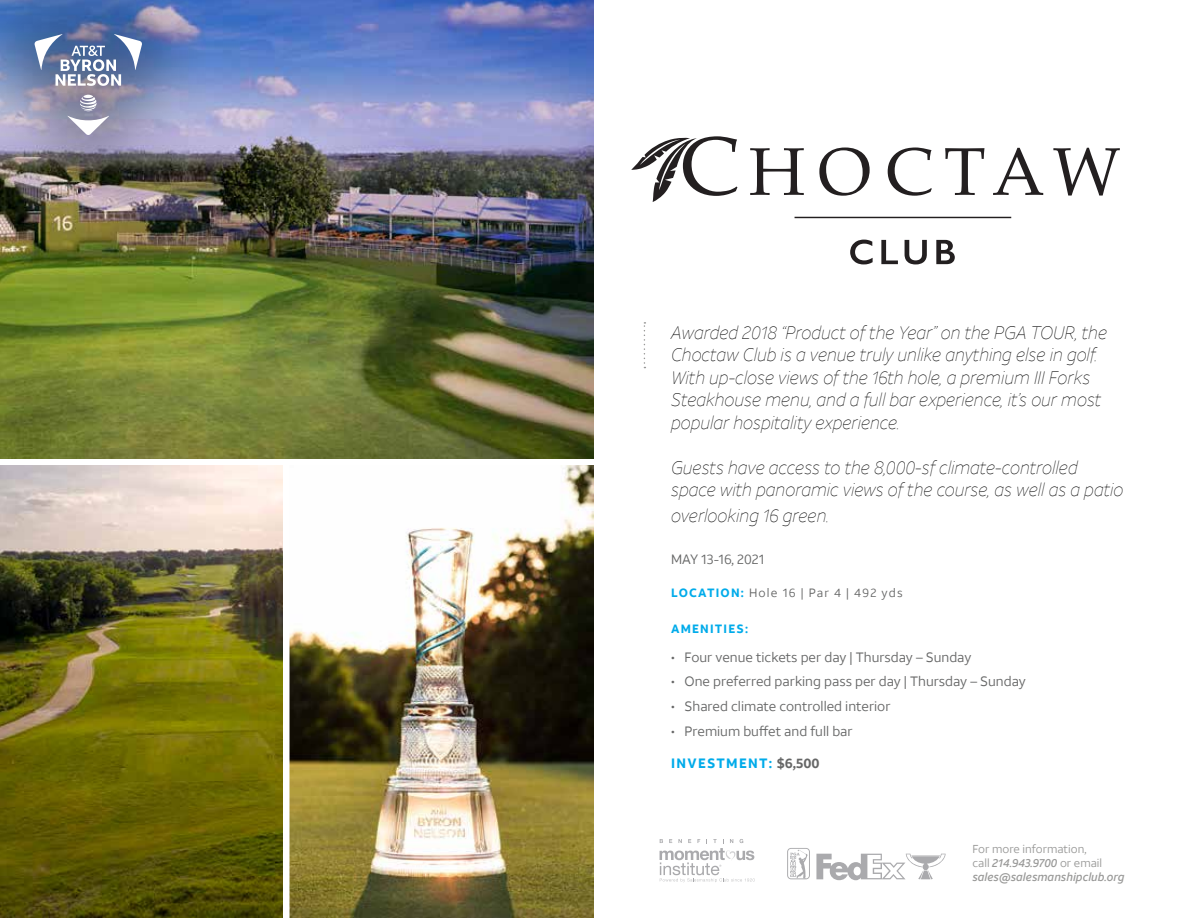
<style>
.page{position:relative;width:1188px;height:918px;background:#fff}
.page>*{position:absolute;margin:0;border:0;box-sizing:border-box;transform-origin:0 0}
.t1{font:italic 100 18px/22.5px "ATT Aleck Sans";color:#000}
.t2{font:13.5px "ATT Aleck Sans";color:#666767}
.t3{font:700 13.5px "ATT Aleck Sans";letter-spacing:.1em;color:#00abea}
.t4{font:12px "ATT Aleck Sans";letter-spacing:.1em;color:#666767}
.t5{font:700 12px "ATT Aleck Sans";letter-spacing:.1em;color:#00abea}
.t6{font:italic 500 11.4px/13.8px "ATT Aleck Sans";color:#999998}
.s1{font-weight:700;color:#00abea}
.s2{color:#666767}
.s3{font-weight:400;font-style:normal}
</style>
<div class="page">
<img style="left:0;top:465px;width:283px;height:453px">
<svg style="left:644px;top:322px;width:1px;height:46px"></svg>
<img style="left:0;top:0;width:594px;height:459px">
<svg style="left:660px;top:839px;width:95px;height:43px"></svg>
<svg style="left:787px;top:848px;width:23px;height:31px"></svg>
<svg style="left:816px;top:854px;width:130px;height:26px"></svg>
<div style="left:0;top:0;width:216px;height:209px;background:#000;opacity:.28"></div>
<svg style="left:34px;top:34px;width:108px;height:101px;background:#9096b3"></svg>
<svg style="left:750px;top:148px;width:54px;height:47px"></svg>
<svg style="left:819px;top:148px;width:51px;height:48px"></svg>
<svg style="left:888px;top:148px;width:44px;height:48px"></svg>
<svg style="left:945px;top:148px;width:39px;height:47px"></svg>
<svg style="left:993px;top:148px;width:50px;height:47px"></svg>
<svg style="left:1053px;top:148px;width:67px;height:48px"></svg>
<svg style="left:632px;top:136px;width:105px;height:66px"></svg>
<svg style="left:850px;top:240px;width:23px;height:24px"></svg>
<svg style="left:881px;top:240px;width:17px;height:24px"></svg>
<svg style="left:905px;top:240px;width:22px;height:24px"></svg>
<svg style="left:936px;top:240px;width:19px;height:24px"></svg>
<hr style="left:795px;top:217px;width:216px;height:1px;background:#231f20">
<img style="left:290px;top:465px;width:304px;height:453px">
<p class="t1" style="left:671px;top:321px;width:438px">Awarded 2018 “Product of the Year” on the PGA TOUR, the Choctaw Club is a venue truly unlike anything else in golf.<br>With up-close views of the 16th hole, a premium III Forks Steakhouse menu, and a full bar experience, it’s our most popular hospitality experience.</p>
<p class="t1" style="left:671px;top:456px;width:454px">Guests have access to the 8,000-sf climate-controlled space with panoramic views of the course, as well as a patio</p>
<p class="t1" style="left:671px;top:504px;width:160px">overlooking 16 green.</p>
<p class="t2" style="left:671px;top:551px;width:95px">MAY 13-16, 2021</p>
<p class="t4" style="left:671px;top:585px;width:233px"><span class="s1">LOCATION:</span> Hole 16 | Par 4 | 492 yds</p>
<p class="t5" style="left:671px;top:621px;width:78px">AMENITIES:</p>
<p class="t2" style="left:671px;top:649px;width:302px">• Four venue tickets per day | Thursday – Sunday</p>
<p class="t2" style="left:671px;top:673px;width:356px">• One preferred parking pass per day | Thursday – Sunday</p>
<p class="t2" style="left:671px;top:698px;width:221px">• Shared climate controlled interior</p>
<p class="t2" style="left:671px;top:723px;width:183px">• Premium buffet and full bar</p>
<p class="t3" style="left:671px;top:755px;width:150px">INVESTMENT: <span class="s2">$6,500</span></p>
<p class="t6" style="left:972px;top:842px;width:154px"><span class="s3">For more information,<br>call</span> 214.943.9700 <span class="s3">or email </span>sales@salesmanshipclub.org</p>
</div>
